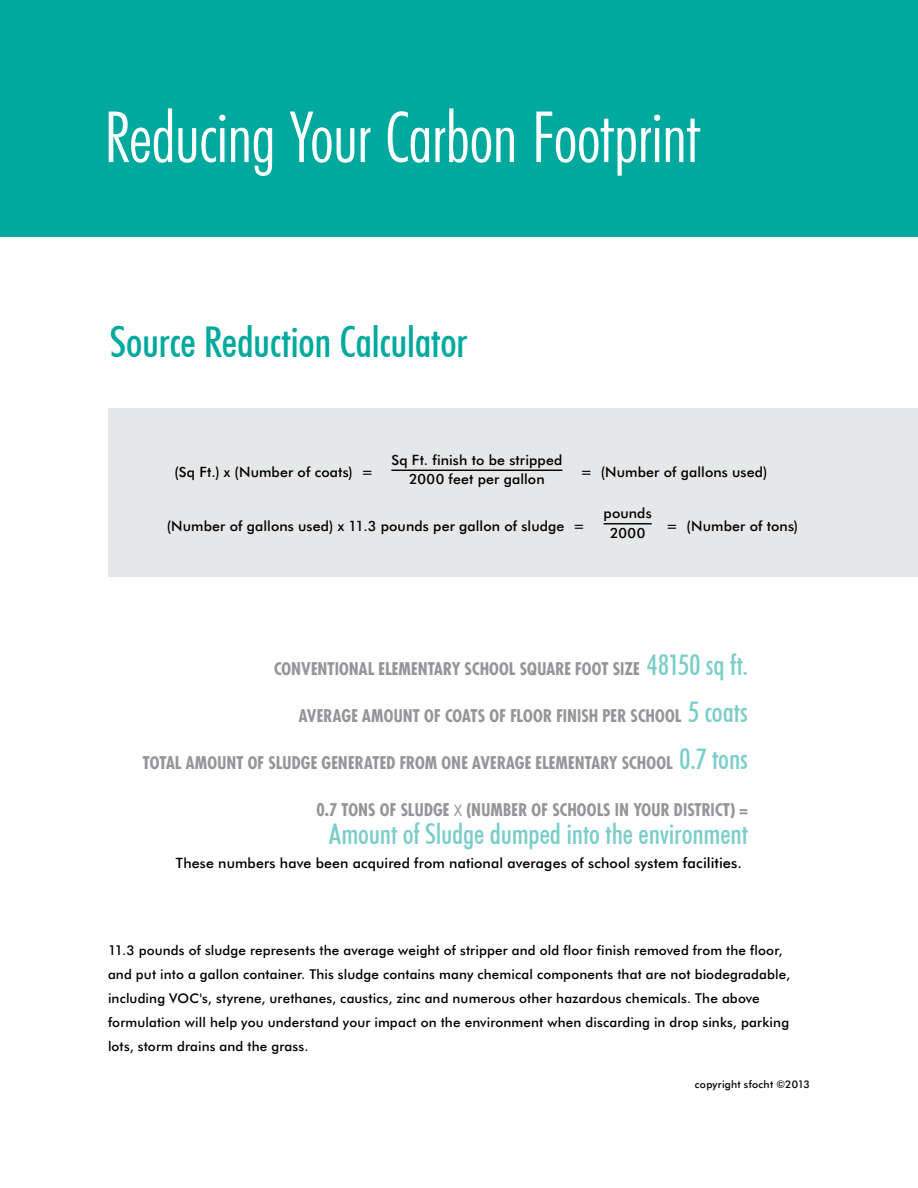
<style>
.page{position:relative;width:918px;height:1188px;background:#fff}
.page>*{position:absolute;margin:0;border:0;box-sizing:border-box;transform-origin:0 0}
.t1{font:300 condensed 70.95px "Futura BT";letter-spacing:-.015em;color:#fff}
.t2{font:500 condensed 42.6px "Futura BT";letter-spacing:-.005em;color:#00a99d}
.t3{font:500 condensed 28.35px "Futura BT";letter-spacing:-.005em;color:#7acdc8}
.t4{font:700 condensed 16.95px "Futura";letter-spacing:.005em;color:#939598}
.t5{font:14.25px/19.8px "Futura Md BT Medium";letter-spacing:.01em;color:#000;text-align:center}
.t6{font:13.5px/24px "Futura Md BT Medium";letter-spacing:.01em;color:#000}
.t7{font:10.5px "Futura Md BT Medium";letter-spacing:.015em;color:#000}
.s1{font-family:"Futura BT";font-weight:500;font-size:28.35px;color:#7acdc8}
.s2{font-weight:400;font-stretch:normal}
.s3{font-size:14.7px}
</style>
<div class="page">
<div style="left:108px;top:408px;width:810px;height:169px;background:#e6e7e8"></div>
<hr style="left:604px;top:523px;width:48px;height:1px;background:#000">
<hr style="left:391px;top:470px;width:171px;height:1px;background:#000">
<hr style="left:0;top:0;width:1px;height:1188px;background:#00a99d">
<div style="left:0;top:0;width:918px;height:236px;background:#00a99d"></div>
<h1 class="t1" style="left:104px;top:94px;width:598px">Reducing Your Carbon Footprint</h1>
<h2 class="t2" style="left:110px;top:316px;width:360px">Source Reduction Calculator</h2>
<p class="t5" style="left:174px;top:462px;width:200px">(Sq Ft.) x (Number of coats) =</p>
<p class="t5" style="left:391px;top:450px;width:173px">Sq Ft. finish to be stripped<br>2000 feet per gallon</p>
<p class="t5" style="left:580px;top:462px;width:189px">= (Number of gallons used)</p>
<p class="t5" style="left:167px;top:516px;width:420px">(Number of gallons used) x 11.3 pounds per gallon of sludge =</p>
<p class="t5" style="left:604px;top:503px;width:50px">pounds<br>2000</p>
<p class="t5" style="left:666px;top:516px;width:133px">= (Number of tons)</p>
<p class="t4" style="left:274px;top:658px;width:475px">CONVENTIONAL ELEMENTARY SCHOOL SQUARE FOOT SIZE <span class="s1">48150 sq ft.</span></p>
<p class="t4" style="left:299px;top:705px;width:451px">AVERAGE AMOUNT OF COATS OF FLOOR FINISH PER SCHOOL <span class="s1">5 coats</span></p>
<p class="t4" style="left:143px;top:752px;width:607px">TOTAL AMOUNT OF SLUDGE GENERATED FROM ONE AVERAGE ELEMENTARY SCHOOL <span class="s1">0.7 tons</span></p>
<p class="t4" style="left:317px;top:799px;width:433px">0.7 TONS OF SLUDGE <span class="s2">x</span> (NUMBER OF SCHOOLS IN YOUR DISTRICT) =</p>
<h3 class="t3" style="left:329px;top:817px;width:421px">Amount of Sludge dumped into the environment</h3>
<p class="t5" style="left:176px;top:853px;width:568px">These numbers have been acquired from national averages of school system <span class="s3">facilities.</span></p>
<p class="t6" style="left:108px;top:938px;width:684px">11.3 pounds of sludge represents the average weight of stripper and old floor finish removed from the floor, and put into a gallon container. This sludge contains many chemical components that are not biodegradable, including VOC's, styrene, urethanes, caustics, zinc and numerous other hazardous chemicals. The above formulation will help you understand your impact on the environment when discarding in drop sinks, parking lots, storm drains and the grass.</p>
<p class="t7" style="left:695px;top:1078px;width:117px">copyright sfocht ©2013</p>
</div>
